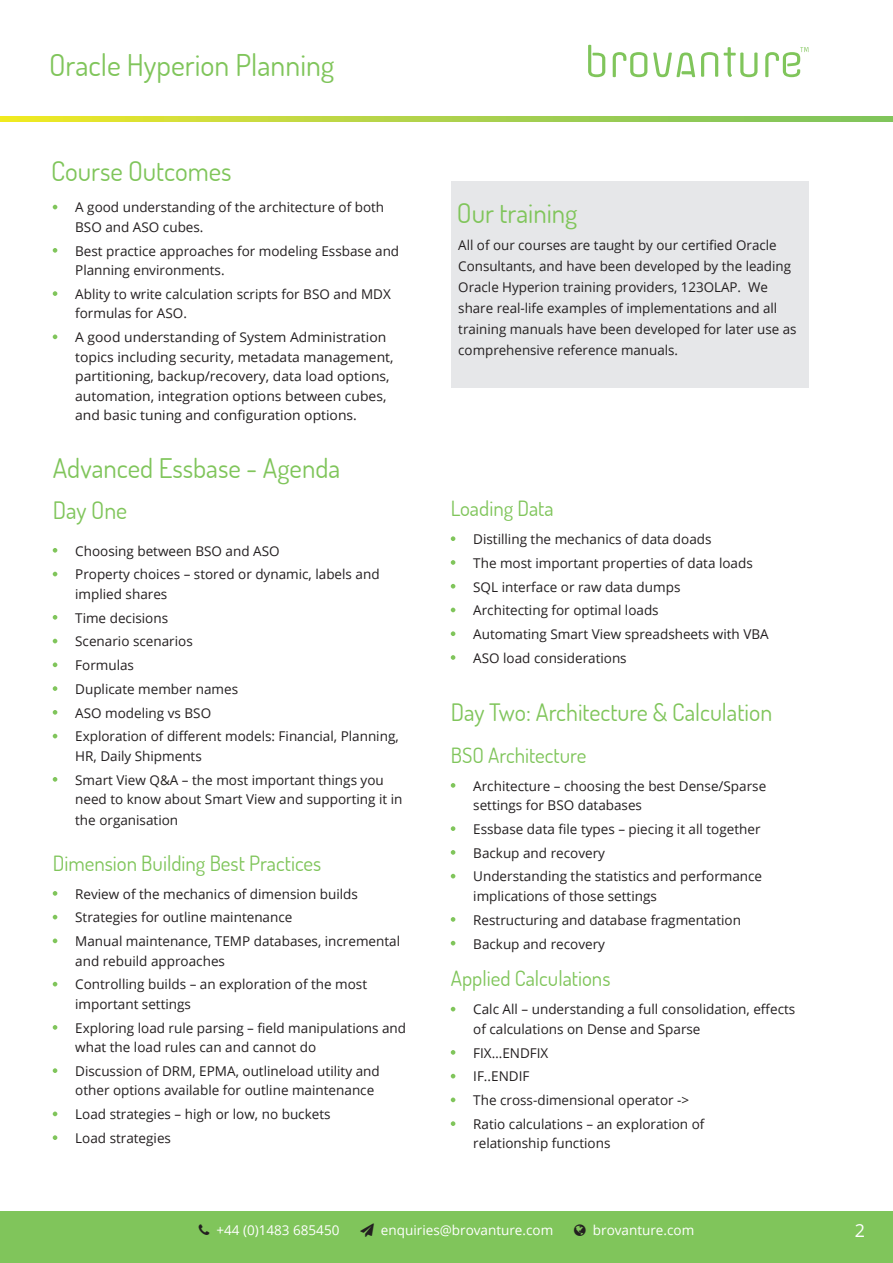
<style>
.page{position:relative;width:893px;height:1263px;background:#fff}
.page>*{position:absolute;margin:0;border:0;box-sizing:border-box;transform-origin:0 0}
.t1{font:30px "Dosis";color:#80c55b}
.t2{font:27px "Dosis";color:#80c55b}
.t3{font:24px "Dosis";color:#80c55b}
.t4{font:21px "Dosis";color:#80c55b}
.t5{font:18px "Open Sans";color:#fff}
.t6{font:13.5px/19.5px "Open Sans";color:#231f20}
.t7{font:13.5px "Open Sans";color:#fff}
.s1{color:#231f20}
</style>
<div class="page">
<svg style="left:0;top:117px;width:893px;height:4px;background:#b1d347"></svg>
<svg style="left:588px;top:45px;width:17px;height:32px"></svg>
<svg style="left:613px;top:52px;width:34px;height:25px"></svg>
<svg style="left:701px;top:52px;width:17px;height:25px"></svg>
<svg style="left:724px;top:47px;width:33px;height:30px"></svg>
<svg style="left:765px;top:47px;width:43px;height:30px"></svg>
<svg style="left:653px;top:53px;width:42px;height:24px"></svg>
<div style="left:0;top:1212px;width:893px;height:51px;background:#80c55b"></div>
<svg style="left:53px;top:548px;width:4px;height:5px"></svg>
<svg style="left:53px;top:572px;width:4px;height:4px"></svg>
<svg style="left:53px;top:615px;width:4px;height:5px"></svg>
<svg style="left:53px;top:639px;width:4px;height:4px"></svg>
<svg style="left:53px;top:662px;width:4px;height:5px"></svg>
<svg style="left:53px;top:686px;width:4px;height:5px"></svg>
<svg style="left:53px;top:710px;width:4px;height:5px"></svg>
<svg style="left:53px;top:734px;width:4px;height:4px"></svg>
<svg style="left:53px;top:777px;width:4px;height:5px"></svg>
<svg style="left:53px;top:891px;width:4px;height:5px"></svg>
<svg style="left:53px;top:915px;width:4px;height:4px"></svg>
<svg style="left:53px;top:938px;width:4px;height:5px"></svg>
<svg style="left:53px;top:982px;width:4px;height:4px"></svg>
<svg style="left:53px;top:1025px;width:4px;height:5px"></svg>
<svg style="left:53px;top:1068px;width:4px;height:5px"></svg>
<svg style="left:53px;top:1111px;width:4px;height:5px"></svg>
<svg style="left:53px;top:1135px;width:4px;height:5px"></svg>
<svg style="left:451px;top:536px;width:4px;height:5px"></svg>
<svg style="left:451px;top:560px;width:4px;height:5px"></svg>
<svg style="left:451px;top:584px;width:4px;height:4px"></svg>
<svg style="left:451px;top:608px;width:4px;height:4px"></svg>
<svg style="left:451px;top:631px;width:4px;height:5px"></svg>
<svg style="left:451px;top:655px;width:4px;height:5px"></svg>
<svg style="left:53px;top:205px;width:4px;height:4px"></svg>
<svg style="left:53px;top:248px;width:4px;height:5px"></svg>
<svg style="left:53px;top:291px;width:4px;height:5px"></svg>
<svg style="left:53px;top:334px;width:4px;height:5px"></svg>
<div style="left:451px;top:181px;width:357px;height:206px;background:#e6e7e9"></div>
<svg style="left:451px;top:783px;width:4px;height:5px"></svg>
<svg style="left:451px;top:826px;width:4px;height:5px"></svg>
<svg style="left:451px;top:850px;width:4px;height:5px"></svg>
<svg style="left:451px;top:874px;width:4px;height:4px"></svg>
<svg style="left:451px;top:917px;width:4px;height:5px"></svg>
<svg style="left:451px;top:941px;width:4px;height:4px"></svg>
<svg style="left:451px;top:1007px;width:4px;height:4px"></svg>
<svg style="left:451px;top:1050px;width:4px;height:5px"></svg>
<svg style="left:451px;top:1074px;width:4px;height:4px"></svg>
<svg style="left:451px;top:1097px;width:4px;height:5px"></svg>
<svg style="left:451px;top:1121px;width:4px;height:5px"></svg>
<p class="t1" style="left:49px;top:46px;width:287px">Oracle Hyperion Planning</p>
<p class="t2" style="left:51px;top:153px;width:182px">Course Outcomes</p>
<p class="t6" style="left:75px;top:197px;width:311px">A good understanding of the architecture of both<br>BSO and ASO cubes.</p>
<p class="t6" style="left:75px;top:241px;width:325px">Best practice approaches for modeling Essbase and<br>Planning environments.</p>
<p class="t6" style="left:75px;top:284px;width:317px">Ablity to write calculation scripts for BSO and MDX formulas for ASO.</p>
<p class="t6" style="left:75px;top:327px;width:320px">A good understanding of System Administration topics including security, metadata management, partitioning, backup/recovery, data load options, automation, integration options between cubes, and basic tuning and configuration options.</p>
<p class="t2" style="left:53px;top:450px;width:289px">Advanced Essbase - Agenda</p>
<p class="t3" style="left:53px;top:495px;width:76px">Day One</p>
<p class="t6" style="left:75px;top:541px;width:206px">Choosing between BSO and ASO</p>
<p class="t6" style="left:75px;top:564px;width:306px">Property choices – stored or dynamic, labels and implied shares</p>
<p class="t6" style="left:75px;top:608px;width:94px">Time decisions</p>
<p class="t6" style="left:75px;top:631px;width:119px">Scenario scenarios</p>
<p class="t6" style="left:75px;top:655px;width:60px">Formulas</p>
<p class="t6" style="left:75px;top:679px;width:164px">Duplicate member names</p>
<p class="t6" style="left:75px;top:703px;width:137px">ASO modeling vs BSO</p>
<p class="t6" style="left:75px;top:726px;width:325px">Exploration of different models: Financial, Planning,<br>HR, Daily Shipments</p>
<p class="t6" style="left:75px;top:770px;width:329px">Smart View Q&amp;A – the most important things you need to know about Smart View and supporting it in</p>
<p class="t6" style="left:75px;top:810px;width:104px">the organisation</p>
<p class="t4" style="left:53px;top:849px;width:270px">Dimension Building Best Practices</p>
<p class="t6" style="left:75px;top:884px;width:284px">Review of the mechanics of dimension builds</p>
<p class="t6" style="left:75px;top:907px;width:219px">Strategies for outline maintenance</p>
<p class="t6" style="left:75px;top:931px;width:326px">Manual maintenance, TEMP databases, incremental and rebuild approaches</p>
<p class="t6" style="left:75px;top:974px;width:293px">Controlling builds – an exploration of the most important settings</p>
<p class="t6" style="left:75px;top:1018px;width:332px">Exploring load rule parsing – field manipulations and what the load rules can and cannot do</p>
<p class="t6" style="left:75px;top:1061px;width:306px">Discussion of DRM, EPMA, outlineload utility and other options available for outline maintenance</p>
<p class="t6" style="left:75px;top:1104px;width:257px">Load strategies – high or low, no buckets</p>
<p class="t6" style="left:75px;top:1128px;width:97px">Load strategies</p>
<p class="t2" style="left:457px;top:195px;width:122px">Our training</p>
<p class="t6" style="left:458px;top:234px;width:340px;line-height:21px">All of our courses are taught by our certified Oracle Consultants, and have been developed by the leading Oracle Hyperion training providers, 123OLAP. We share real-life examples of implementations and all training manuals have been developed for later use as comprehensive reference manuals.</p>
<p class="t4" style="left:451px;top:495px;width:105px">Loading Data</p>
<p class="t6" style="left:473px;top:529px;width:240px">Distilling the mechanics of data doads</p>
<p class="t6" style="left:473px;top:553px;width:281px">The most important properties of data loads</p>
<p class="t6" style="left:473px;top:576px;width:209px">SQL interface or raw data dumps</p>
<p class="t6" style="left:473px;top:600px;width:187px">Architecting for optimal loads</p>
<p class="t6" style="left:473px;top:624px;width:297px">Automating Smart View spreadsheets with VBA</p>
<p class="t6" style="left:473px;top:648px;width:155px">ASO load considerations</p>
<p class="t3" style="left:451px;top:696px;width:323px">Day Two: Architecture &amp; Calculation</p>
<p class="t4" style="left:451px;top:741px;width:137px">BSO Architecture</p>
<p class="t6" style="left:473px;top:776px;width:295px">Architecture – choosing the best Dense/Sparse settings for BSO databases</p>
<p class="t6" style="left:473px;top:819px;width:289px">Essbase data file types – piecing it all together</p>
<p class="t6" style="left:473px;top:843px;width:133px">Backup and recovery</p>
<p class="t6" style="left:473px;top:866px;width:290px">Understanding the statistics and performance implications of those settings</p>
<p class="t6" style="left:473px;top:910px;width:269px">Restructuring and database fragmentation</p>
<p class="t6" style="left:473px;top:933px;width:133px">Backup and recovery</p>
<p class="t4" style="left:451px;top:965px;width:161px">Applied Calculations</p>
<p class="t6" style="left:473px;top:999px;width:324px">Calc All – understanding a full consolidation, effects of calculations on Dense and Sparse</p>
<p class="t6" style="left:473px;top:1043px;width:77px">FIX…ENDFIX</p>
<p class="t6" style="left:473px;top:1066px;width:58px">IF..ENDIF</p>
<p class="t6" style="left:473px;top:1090px;width:218px">The cross-dimensional operator -&gt;</p>
<p class="t6" style="left:473px;top:1114px;width:233px">Ratio calculations – an exploration of relationship functions</p>
<p class="t7" style="left:216px;top:1220px;width:125px">+44 (0)1483 685450</p>
<p class="t7" style="left:360px;top:1220px;width:194px"><span class="s1">➢</span> enquiries@brovanture.com</p>
<p class="t7" style="left:593px;top:1220px;width:103px">brovanture.com</p>
<p class="t5" style="left:855px;top:1218px;width:12px">2</p>
</div>
